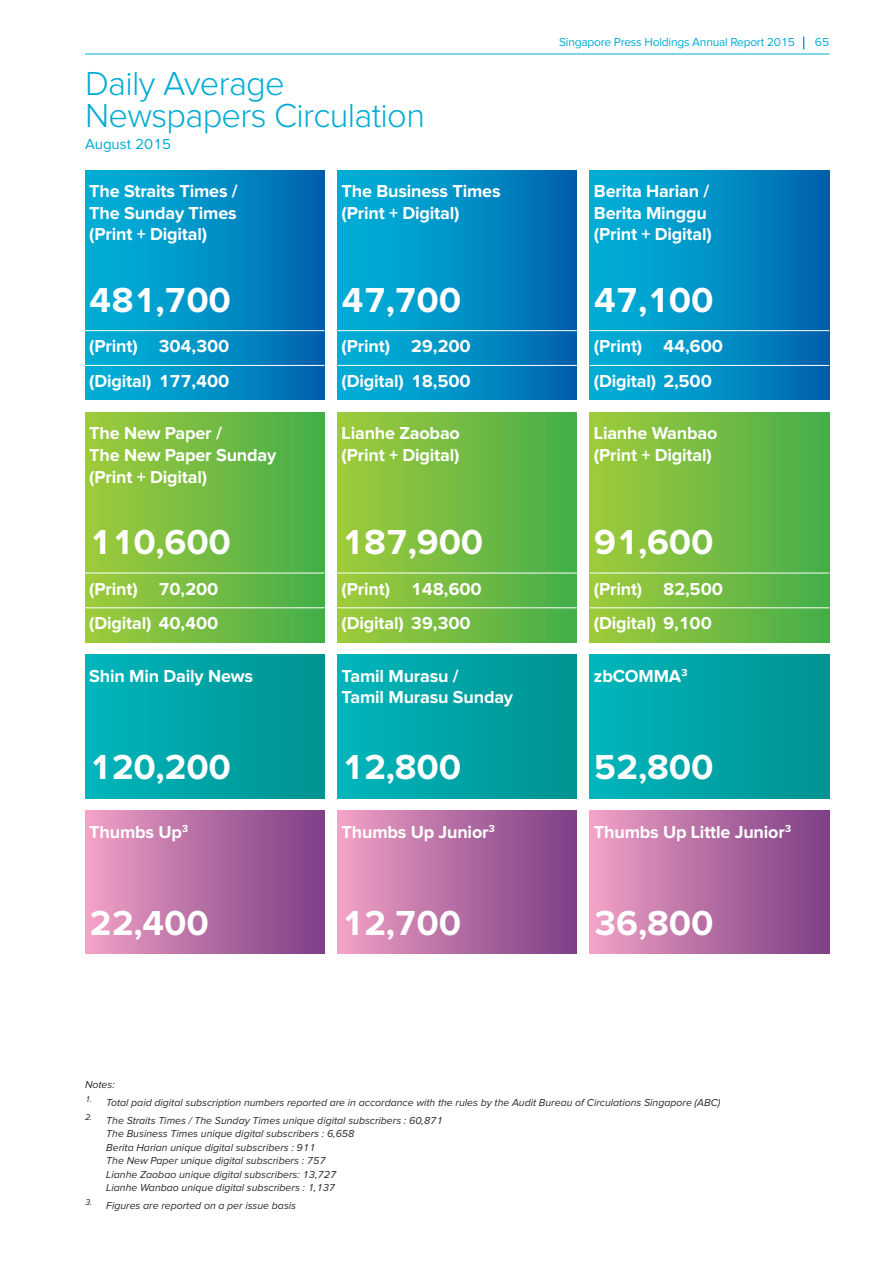
<style>
.page{position:relative;width:893px;height:1263px;background:#fff}
.page>*{position:absolute;margin:0;border:0;box-sizing:border-box;transform-origin:0 0}
.t1{font:700 36px "Proxima Nova";letter-spacing:-.01em;color:#fff}
.t2{font:300 34.5px/31.5px "Proxima Nova";letter-spacing:-.02em;color:#00acd5}
.t3{font:700 18px/21.6px "Proxima Nova";letter-spacing:-.01em;color:#fff}
.t4{font:15px "Proxima Nova";color:#00acd5}
.t5{font:12px "Proxima Nova";letter-spacing:-.02em;color:#00acd5}
.t6{font:italic 10.5px/13.5px "Proxima Nova";color:#2b292a}
</style>
<div class="page">
<hr style="left:85px;top:54px;width:744px;height:1px;background:#00acd5">
<svg style="left:803px;top:37px;width:1px;height:12px"></svg>
<div style="left:85px;top:655px;width:240px;height:143px;background:linear-gradient(to right,#00b6bc,#009290)"></div>
<div style="left:85px;top:810px;width:240px;height:144px;background:linear-gradient(to right,#f0a0c4,#7b3d84)"></div>
<div style="left:337px;top:655px;width:240px;height:143px;background:linear-gradient(to right,#00b6bc,#009290)"></div>
<div style="left:337px;top:810px;width:240px;height:144px;background:linear-gradient(to right,#f0a0c4,#7b3e84)"></div>
<div style="left:590px;top:655px;width:239px;height:143px;background:linear-gradient(to right,#00b6bc,#009290)"></div>
<div style="left:590px;top:810px;width:239px;height:144px;background:linear-gradient(to right,#f0a0c4,#7a3d84)"></div>
<div style="left:85px;top:170px;width:240px;height:230px;background:linear-gradient(to right,#00b7da,#0166b0)"></div>
<div style="left:337px;top:170px;width:240px;height:230px;background:linear-gradient(to right,#00b7da,#0166b0)"></div>
<div style="left:590px;top:170px;width:239px;height:230px;background:linear-gradient(to right,#00b7da,#0166b0)"></div>
<hr style="left:85px;top:330px;width:240px;height:1px;background:#fff">
<hr style="left:85px;top:365px;width:240px;height:1px;background:#fff">
<hr style="left:337px;top:330px;width:240px;height:1px;background:#fff">
<hr style="left:337px;top:365px;width:240px;height:1px;background:#fff">
<hr style="left:590px;top:330px;width:239px;height:1px;background:#fff">
<hr style="left:590px;top:365px;width:239px;height:1px;background:#fff">
<div style="left:85px;top:412px;width:240px;height:230px;background:linear-gradient(to right,#a2cb3c,#46ae4b)"></div>
<div style="left:337px;top:412px;width:240px;height:230px;background:linear-gradient(to right,#a2cb3c,#46ae4b)"></div>
<div style="left:590px;top:412px;width:239px;height:230px;background:linear-gradient(to right,#a2cb3c,#46ae4b)"></div>
<hr style="left:85px;top:573px;width:240px;height:1px;background:#fff">
<hr style="left:85px;top:607px;width:240px;height:1px;background:#fff">
<hr style="left:337px;top:573px;width:240px;height:1px;background:#fff">
<hr style="left:337px;top:607px;width:240px;height:1px;background:#fff">
<hr style="left:590px;top:573px;width:239px;height:1px;background:#fff">
<hr style="left:590px;top:607px;width:239px;height:1px;background:#fff">
<h2 class="t2" style="left:85px;top:70px;width:341px">Daily Average<br>Newspapers Circulation</h2>
<p class="t4" style="left:85px;top:137px;width:87px">August 2015</p>
<p class="t5" style="left:559px;top:36px;width:237px">Singapore Press Holdings Annual Report 2015</p>
<p class="t5" style="left:815px;top:36px;width:16px">65</p>
<p class="t3" style="left:89px;top:181px;width:150px;text-align:justify">The Straits Times / The Sunday Times (Print + Digital)</p>
<p class="t3" style="left:342px;top:181px;width:161px">The Business Times (Print + Digital)</p>
<p class="t3" style="left:594px;top:181px;width:119px">Berita Harian /<br>Berita Minggu (Print + Digital)</p>
<h1 class="t1" style="left:89px;top:283px;width:143px">481,700</h1>
<h1 class="t1" style="left:342px;top:283px;width:121px">47,700</h1>
<h1 class="t1" style="left:594px;top:283px;width:121px">47,100</h1>
<p class="t3" style="left:89px;top:330px;width:142px;line-height:34.3px">(Print) 304,300 (Digital) 177,400</p>
<p class="t3" style="left:342px;top:330px;width:131px;line-height:34.3px">(Print) 29,200 (Digital) 18,500</p>
<p class="t3" style="left:594px;top:330px;width:131px;line-height:34.3px">(Print) 44,600 (Digital) 2,500</p>
<p class="t3" style="left:89px;top:423px;width:189px">The New Paper /<br>The New Paper Sunday (Print + Digital)</p>
<p class="t3" style="left:342px;top:423px;width:120px">Lianhe Zaobao (Print + Digital)</p>
<p class="t3" style="left:594px;top:423px;width:125px">Lianhe Wanbao (Print + Digital)</p>
<h1 class="t1" style="left:89px;top:526px;width:143px">110,600</h1>
<h1 class="t1" style="left:342px;top:526px;width:143px">187,900</h1>
<h1 class="t1" style="left:594px;top:526px;width:121px">91,600</h1>
<p class="t3" style="left:89px;top:572px;width:131px;line-height:34.3px">(Print) 70,200 (Digital) 40,400</p>
<p class="t3" style="left:342px;top:572px;width:142px;line-height:34.3px">(Print) 148,600 (Digital) 39,300</p>
<p class="t3" style="left:594px;top:572px;width:131px;line-height:34.3px">(Print) 82,500 (Digital) 9,100</p>
<p class="t3" style="left:89px;top:666px;width:165px">Shin Min Daily News</p>
<p class="t3" style="left:342px;top:666px;width:173px">Tamil Murasu /<br>Tamil Murasu Sunday</p>
<p class="t3" style="left:594px;top:666px;width:95px">zbCOMMA<sup>3</sup></p>
<h1 class="t1" style="left:89px;top:751px;width:143px">120,200</h1>
<h1 class="t1" style="left:342px;top:751px;width:121px">12,800</h1>
<h1 class="t1" style="left:594px;top:751px;width:121px">52,800</h1>
<p class="t3" style="left:89px;top:821px;width:101px">Thumbs Up<sup>3</sup></p>
<p class="t3" style="left:342px;top:821px;width:155px">Thumbs Up Junior<sup>3</sup></p>
<p class="t3" style="left:594px;top:821px;width:199px">Thumbs Up Little Junior<sup>3</sup></p>
<h1 class="t1" style="left:89px;top:907px;width:121px">22,400</h1>
<h1 class="t1" style="left:342px;top:907px;width:121px">12,700</h1>
<h1 class="t1" style="left:594px;top:907px;width:121px">36,800</h1>
<p class="t6" style="left:85px;top:1078px;width:31px">Notes:</p>
<p class="t6" style="left:85px;top:1096px;width:637px"><sup>1.</sup> Total paid digital subscription numbers reported are in accordance with the rules by the Audit Bureau of Circulations Singapore (ABC)</p>
<p class="t6" style="left:106px;top:1114px;width:338px;text-indent:-21px"><sup>2.</sup> The Straits Times / The Sunday Times unique digital subscribers : 60,871<br>The Business Times unique digital subscribers : 6,658<br>Berita Harian unique digital subscribers : 911<br>The New Paper unique digital subscribers : 757<br>Lianhe Zaobao unique digital subscribers: 13,727<br>Lianhe Wanbao unique digital subscribers : 1,137</p>
<p class="t6" style="left:85px;top:1199px;width:213px"><sup>3.</sup> Figures are reported on a per issue basis</p>
</div>
